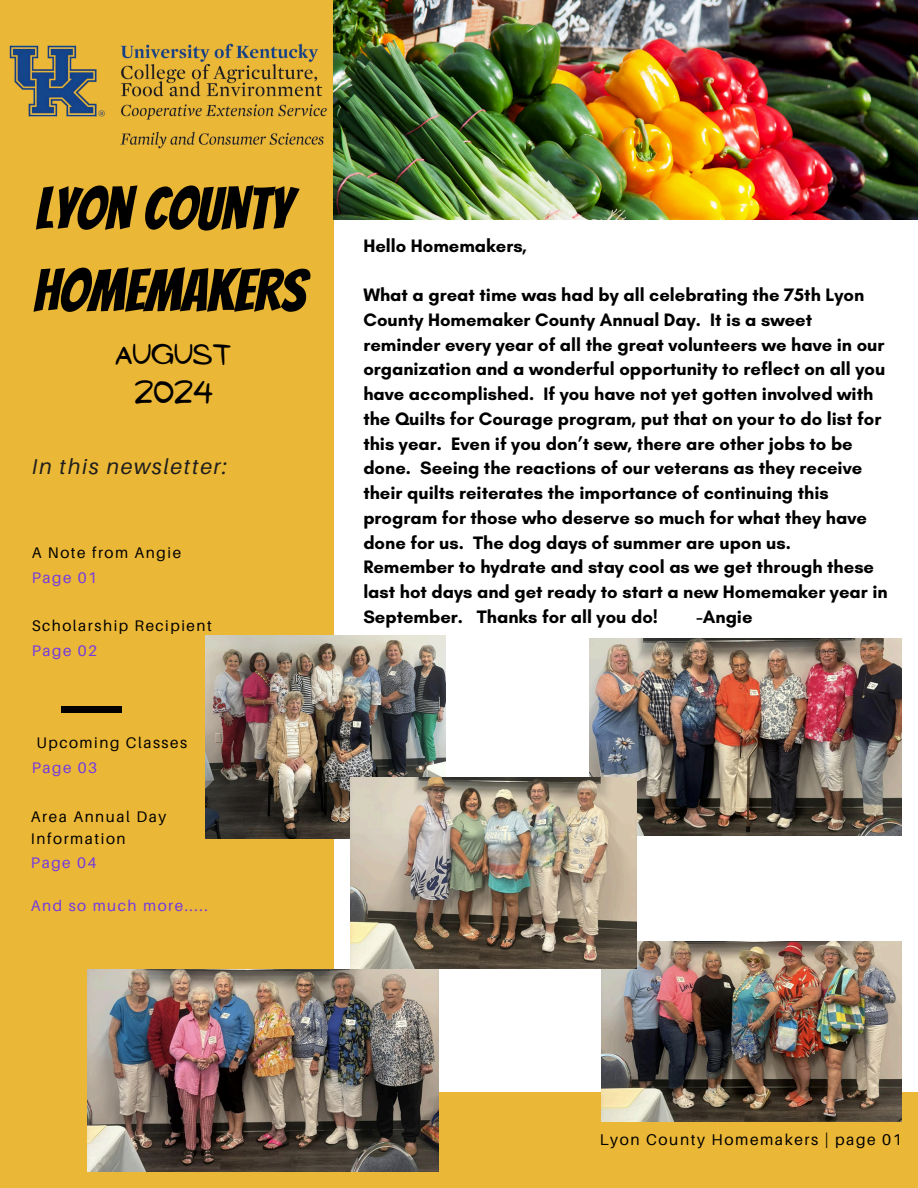
<style>
.page{position:relative;width:918px;height:1188px;background:#fff}
.page>*{position:absolute;margin:0;border:0;box-sizing:border-box;transform-origin:0 0}
.t1{font:58.95px/82.2px "Bangers";color:#000}
.t2{font:28.5px "NF Ananias Regular";color:#000}
.t3{font:25.5px "NF Ananias Regular";color:#000}
.t4{font:italic 21.45px "Aileron";letter-spacing:.08em;color:#1e1e1e}
.t5{font:700 18.3px/24.8px "Glacial Indifference";color:#000}
.t6{font:15.6px "Aileron";letter-spacing:.1em;color:#000}
.t7{font:15.3px/21.3px "Aileron";letter-spacing:.1em;color:#000}
.t8{font:15.3px "Aileron";letter-spacing:.1em;color:#723ae1}
</style>
<div class="page">
<div style="left:325px;top:1093px;width:593px;height:95px;background:#ebb736"></div>
<div style="left:0;top:0;width:333px;height:1188px;background:#ebb736"></div>
<div style="left:61px;top:707px;width:61px;height:5px;background:#000"></div>
<img style="left:9px;top:40px;width:325px;height:119px">
<img style="left:334px;top:0;width:584px;height:220px">
<img style="left:205px;top:635px;width:240px;height:204px">
<img style="left:589px;top:639px;width:313px;height:197px">
<img style="left:601px;top:942px;width:301px;height:180px">
<img style="left:87px;top:969px;width:351px;height:203px">
<img style="left:350px;top:778px;width:286px;height:191px">
<p class="t1" style="left:33px;top:168px;width:274px">LYON COUNTY<br>HOMEMAKERS</p>
<p class="t3" style="left:115px;top:340px;width:118px">AUGUST</p>
<p class="t2" style="left:135px;top:377px;width:80px">2024</p>
<p class="t4" style="left:32px;top:454px;width:197px">In this newsletter:</p>
<h2 class="t7" style="left:32px;top:542px;width:151px">A Note from Angie</h2>
<h2 class="t8" style="left:32px;top:568px;width:67px">Page 01</h2>
<p class="t7" style="left:32px;top:615px;width:182px">Scholarship Recipient</p>
<p class="t8" style="left:32px;top:641px;width:67px">Page 02</p>
<p class="t7" style="left:37px;top:732px;width:152px">Upcoming Classes</p>
<p class="t8" style="left:32px;top:758px;width:67px">Page 03</p>
<p class="t7" style="left:31px;top:806px;width:137px">Area Annual Day<br>Information</p>
<p class="t8" style="left:31px;top:853px;width:67px">Page 04</p>
<p class="t8" style="left:31px;top:896px;width:178px">And so much more.....</p>
<h3 class="t5" style="left:363px;top:233px;width:165px">Hello Homemakers,</h3>
<p class="t5" style="left:363px;top:282px;width:526px">What a great time was had by all celebrating the 75th Lyon County Homemaker County Annual Day. It is a sweet reminder every year of all the great volunteers we have in our organization and a wonderful opportunity to reflect on all you have accomplished. If you have not yet gotten involved with the Quilts for Courage program, put that on your to do list for this year. Even if you don’t sew, there are other jobs to be done. Seeing the reactions of our veterans as they receive their quilts reiterates the importance of continuing this program for those who deserve so much for what they have done for us. The dog days of summer are upon us.<br>Remember to hydrate and stay cool as we get through these last hot days and get ready to start a new Homemaker year in September. Thanks for all you do!</p>
<p class="t5" style="left:697px;top:604px;width:58px">-Angie</p>
<p class="t6" style="left:600px;top:1129px;width:304px">Lyon County Homemakers | page 01</p>
</div>
